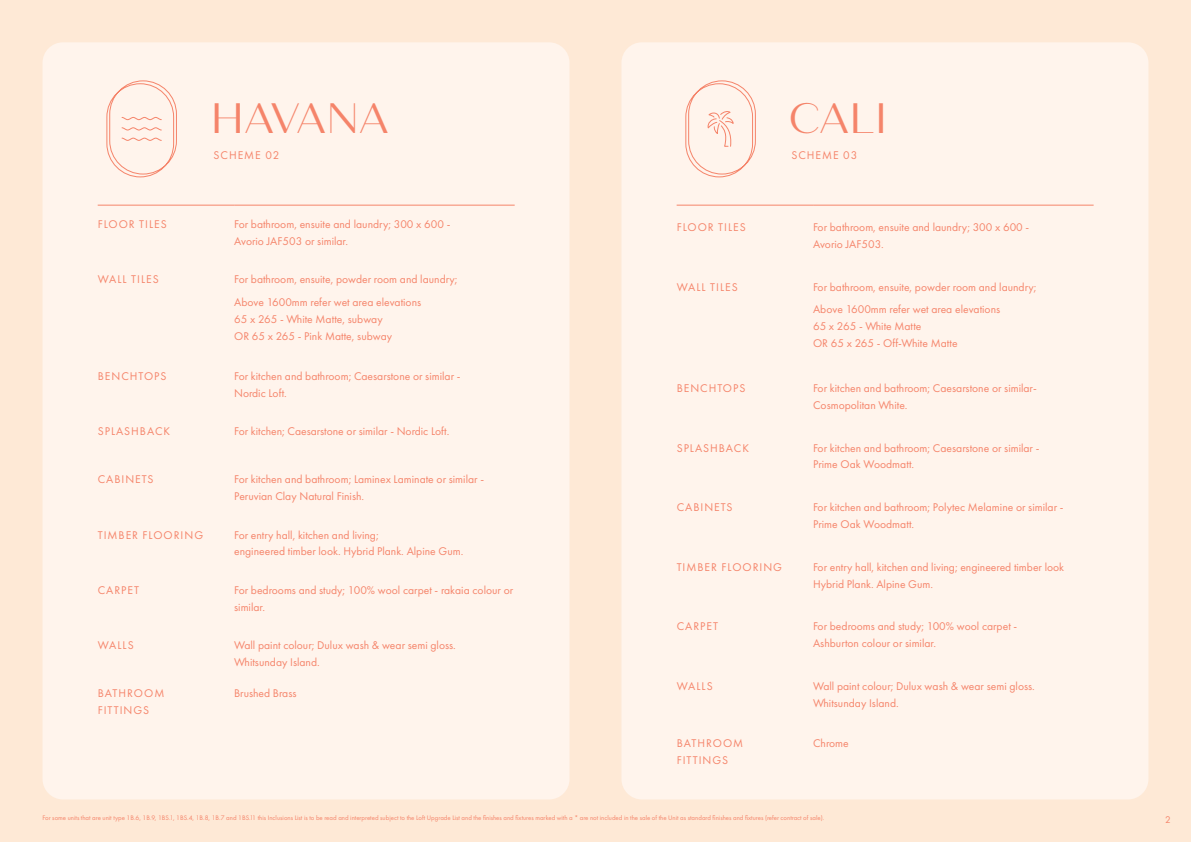
<style>
.page{position:relative;width:1191px;height:842px;background:#fee9d6}
.page>*{position:absolute;margin:0;border:0;box-sizing:border-box;transform-origin:0 0}
.t1{font:42.5px "Quiche Sans";color:#f5846a}
.t2{font:11.6px/16.8px "Futura PT";color:#f5846a}
.t3{font:11.6px/16.8px "Futura PT";letter-spacing:.085em;color:#f5846a}
.t4{font:10px "Futura PT";color:#f5846a}
.t5{font:6.8px "Futura PT";color:#f5846a}
</style>
<div class="page">
<div style="left:43px;top:42px;width:526px;height:757px;background:#fff4ec;border-radius:20px"></div>
<div style="left:621px;top:42px;width:527px;height:757px;background:#fff4ec;border-radius:20px"></div>
<svg style="left:106px;top:80px;width:71px;height:98px"></svg>
<svg style="left:685px;top:80px;width:71px;height:98px"></svg>
<hr style="left:98px;top:205px;width:136px;height:1px;background:#f5846a">
<hr style="left:234px;top:205px;width:280px;height:1px;background:#f5846a">
<hr style="left:676px;top:205px;width:137px;height:1px;background:#f5846a">
<hr style="left:813px;top:205px;width:280px;height:1px;background:#f5846a">
<h1 class="t1" style="left:211px;top:93px;width:180px">HAVANA</h1>
<p class="t3" style="left:213px;top:146px;width:67px">SCHEME 02</p>
<p class="t3" style="left:98px;top:216px;width:71px">FLOOR TILES</p>
<p class="t2" style="left:234px;top:216px;width:218px">For bathroom, ensuite and laundry; 300 x 600 -<br>Avorio JAF503 or similar.</p>
<p class="t3" style="left:98px;top:271px;width:63px">WALL TILES</p>
<p class="t2" style="left:234px;top:268px;width:225px;line-height:22.5px">For bathroom, ensuite, powder room and laundry;<br>Above 1600mm refer wet area elevations</p>
<p class="t2" style="left:234px;top:310px;width:159px">65 x 265 - White Matte, subway<br>OR 65 x 265 - Pink Matte, subway</p>
<p class="t3" style="left:98px;top:368px;width:70px">BENCHTOPS</p>
<p class="t2" style="left:234px;top:368px;width:228px">For kitchen and bathroom; Caesarstone or similar -<br>Nordic Loft.</p>
<p class="t3" style="left:98px;top:423px;width:74px">SPLASHBACK</p>
<p class="t2" style="left:234px;top:423px;width:217px">For kitchen; Caesarstone or similar - Nordic Loft.</p>
<p class="t3" style="left:98px;top:471px;width:57px">CABINETS</p>
<p class="t2" style="left:234px;top:471px;width:251px">For kitchen and bathroom; Laminex Laminate or similar -<br>Peruvian Clay Natural Finish.</p>
<p class="t3" style="left:98px;top:526px;width:107px">TIMBER FLOORING</p>
<p class="t2" style="left:234px;top:526px;width:231px">For entry hall, kitchen and living;<br>engineered timber look. Hybrid Plank. Alpine Gum.</p>
<p class="t2" style="left:98px;top:581px;width:43px">CARPET</p>
<p class="t2" style="left:234px;top:581px;width:280px">For bedrooms and study; 100% wool carpet - rakaia colour or similar.</p>
<p class="t2" style="left:98px;top:637px;width:37px">WALLS</p>
<p class="t2" style="left:234px;top:637px;width:223px">Wall paint colour; Dulux wash &amp; wear semi gloss.<br>Whitsunday Island.</p>
<p class="t3" style="left:98px;top:685px;width:68px">BATHROOM<br>FITTINGS</p>
<p class="t2" style="left:234px;top:685px;width:64px">Brushed Brass</p>
<h1 class="t1" style="left:788px;top:93px;width:100px">CALI</h1>
<p class="t3" style="left:791px;top:146px;width:67px">SCHEME 03</p>
<p class="t3" style="left:676px;top:219px;width:71px">FLOOR TILES</p>
<p class="t2" style="left:813px;top:219px;width:218px">For bathroom, ensuite and laundry; 300 x 600 -<br>Avorio JAF503.</p>
<p class="t3" style="left:676px;top:278px;width:63px">WALL TILES</p>
<p class="t2" style="left:813px;top:275px;width:225px;line-height:22.5px">For bathroom, ensuite, powder room and laundry;<br>Above 1600mm refer wet area elevations</p>
<p class="t2" style="left:813px;top:318px;width:146px">65 x 265 - White Matte<br>OR 65 x 265 - Off-White Matte</p>
<p class="t3" style="left:676px;top:380px;width:70px">BENCHTOPS</p>
<p class="t2" style="left:813px;top:380px;width:225px">For kitchen and bathroom; Caesarstone or similar-<br>Cosmopolitan White.</p>
<p class="t3" style="left:676px;top:439px;width:74px">SPLASHBACK</p>
<p class="t2" style="left:813px;top:439px;width:228px">For kitchen and bathroom; Caesarstone or similar -<br>Prime Oak Woodmatt.</p>
<p class="t3" style="left:676px;top:499px;width:57px">CABINETS</p>
<p class="t2" style="left:813px;top:499px;width:252px">For kitchen and bathroom; Polytec Melamine or similar -<br>Prime Oak Woodmatt.</p>
<p class="t3" style="left:676px;top:558px;width:107px">TIMBER FLOORING</p>
<p class="t2" style="left:813px;top:558px;width:253px">For entry hall, kitchen and living; engineered timber look<br>Hybrid Plank. Alpine Gum.</p>
<p class="t2" style="left:676px;top:618px;width:43px">CARPET</p>
<p class="t2" style="left:813px;top:618px;width:206px">For bedrooms and study; 100% wool carpet -<br>Ashburton colour or similar.</p>
<p class="t2" style="left:676px;top:678px;width:37px">WALLS</p>
<p class="t2" style="left:813px;top:678px;width:223px">Wall paint colour; Dulux wash &amp; wear semi gloss.<br>Whitsunday Island.</p>
<p class="t3" style="left:676px;top:734px;width:68px">BATHROOM<br>FITTINGS</p>
<p class="t2" style="left:813px;top:734px;width:37px">Chrome</p>
<p class="t5" style="left:42px;top:813px;width:783px">For some units that are unit type 1B.6, 1B.9, 1BS.1, 1BS.4, 1B.8, 1B.7 and 1BS.11 this Inclusions List is to be read and interpreted subject to the Loft Upgrade List and the finishes and fixtures marked with a * are not included in the sale of the Unit as standard finishes and fixtures (refer contract of sale).</p>
<p class="t4" style="left:1165px;top:813px;width:7px">2</p>
</div>
